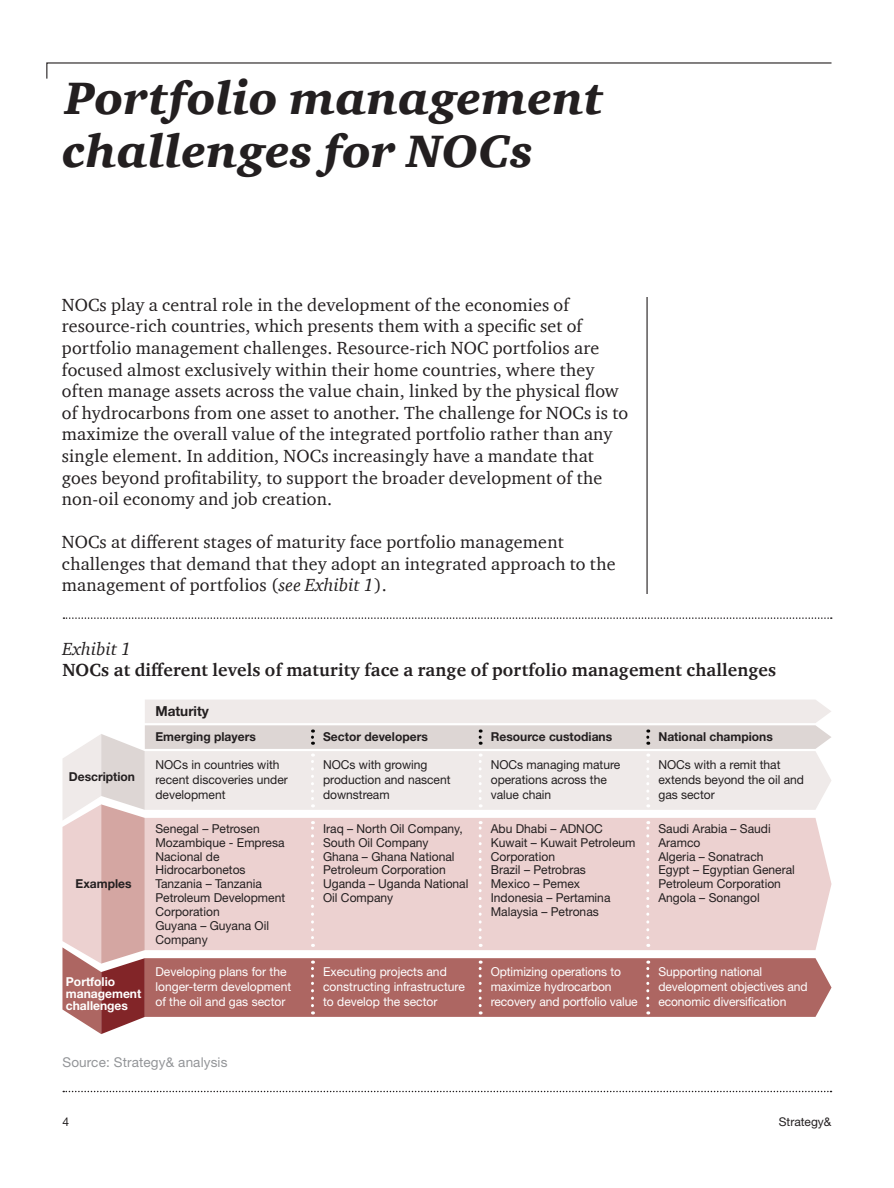
<style>
.page{position:relative;width:894px;height:1188px;background:#fff}
.page>*{position:absolute;margin:0;border:0;box-sizing:border-box;transform-origin:0 0}
.Page_Title{font:italic 900 46.5px/53.6px "Charter ITC Com";letter-spacing:.01em;color:#231f20}
.Body_Text___Normal_1{font:18px/21.6px "Charter ITC Com";letter-spacing:.01em;color:#231f20}
.Exhibit_Subtitle{font:700 18px "Charter ITC Com";letter-spacing:.01em;color:#231f20}
.Exhibit_Title{font:italic 18px "Charter ITC Com";letter-spacing:.01em;color:#231f20}
.t1{font:700 13.8px "Helvetica Neue LT Std";color:#231f20}
.Source_Note___Helvet{font:13.5px "Helvetica Neue LT Std";letter-spacing:.01em;color:#939598}
.t2{font:12.3px/13.8px "Helvetica Neue LT Std";color:#231f20}
.t3{font:12.3px/14.7px "Helvetica Neue LT Std";letter-spacing:-.01em;color:#fff}
.t4{font:700 12.3px "Helvetica Neue LT Std";color:#231f20}
.t5{font:700 12.3px/12.3px "Helvetica Neue LT Std";color:#fff}
.t6{font:12px "Helvetica Neue LT Std";color:#231f20}
.s1{font-style:italic}
</style>
<div class="page">
<svg style="left:46px;top:62px;width:786px;height:17px"></svg>
<hr style="left:646px;top:297px;width:1px;height:297px;background:#231f20">
<svg style="left:62px;top:700px;width:769px;height:334px;background:#e2c9c7"></svg>
<svg style="left:63px;top:1091px;width:768px;height:1px"></svg>
<svg style="left:63px;top:617px;width:768px;height:2px"></svg>
<p class="Page_Title" style="left:63px;top:72px;width:541px">Portfolio management challenges for NOCs</p>
<p class="Body_Text___Normal_1" style="left:62px;top:293px;width:567px">NOCs play a central role in the development of the economies of resource-rich countries, which presents them with a specific set of portfolio management challenges. Resource-rich NOC portfolios are focused almost exclusively within their home countries, where they often manage assets across the value chain, linked by the physical flow of hydrocarbons from one asset to another. The challenge for NOCs is to maximize the overall value of the integrated portfolio rather than any single element. In addition, NOCs increasingly have a mandate that goes beyond profitability, to support the broader development of the non-oil economy and job creation.</p>
<p class="Body_Text___Normal_1" style="left:62px;top:531px;width:555px">NOCs at different stages of maturity face portfolio management challenges that demand that they adopt an integrated approach to the management of portfolios (<span class="s1">see Exhibit 1</span>).</p>
<p class="Exhibit_Title" style="left:62px;top:637px;width:70px">Exhibit 1</p>
<p class="Exhibit_Subtitle" style="left:62px;top:659px;width:715px">NOCs at different levels of maturity face a range of portfolio management challenges</p>
<p class="t4" style="left:69px;top:769px;width:68px">Description</p>
<p class="t4" style="left:76px;top:876px;width:57px">Examples</p>
<p class="t5" style="left:66px;top:975px;width:77px">Portfolio management challenges</p>
<p class="t1" style="left:155px;top:702px;width:55px">Maturity</p>
<p class="t4" style="left:155px;top:729px;width:102px">Emerging players</p>
<p class="t4" style="left:323px;top:729px;width:106px">Sector developers</p>
<p class="t4" style="left:490px;top:729px;width:123px">Resource custodians</p>
<p class="t4" style="left:658px;top:729px;width:116px">National champions</p>
<p class="t2" style="left:155px;top:757px;width:134px;line-height:14.7px">NOCs in countries with recent discoveries under development</p>
<p class="t2" style="left:323px;top:757px;width:129px;line-height:14.7px">NOCs with growing production and nascent downstream</p>
<p class="t2" style="left:490px;top:757px;width:131px;line-height:14.7px">NOCs managing mature operations across the value chain</p>
<p class="t2" style="left:658px;top:757px;width:147px;line-height:14.7px">NOCs with a remit that extends beyond the oil and gas sector</p>
<p class="t2" style="left:155px;top:821px;width:131px">Senegal – Petrosen<br>Mozambique - Empresa<br>Nacional de<br>Hidrocarbonetos<br>Tanzania – Tanzania<br>Petroleum Development<br>Corporation<br>Guyana – Guyana Oil<br>Company</p>
<p class="t2" style="left:323px;top:821px;width:147px">Iraq – North Oil Company,<br>South Oil Company<br>Ghana – Ghana National<br>Petroleum Corporation<br>Uganda – Uganda National<br>Oil Company</p>
<p class="t2" style="left:490px;top:821px;width:146px">Abu Dhabi – ADNOC<br>Kuwait – Kuwait Petroleum<br>Corporation<br>Brazil – Petrobras<br>Mexico – Pemex<br>Indonesia – Pertamina<br>Malaysia – Petronas</p>
<p class="t2" style="left:658px;top:821px;width:138px">Saudi Arabia – Saudi<br>Aramco<br>Algeria – Sonatrach<br>Egypt – Egyptian General<br>Petroleum Corporation<br>Angola – Sonangol</p>
<p class="t3" style="left:155px;top:964px;width:137px">Developing plans for the longer-term development of the oil and gas sector</p>
<p class="t3" style="left:323px;top:964px;width:143px">Executing projects and constructing infrastructure to develop the sector</p>
<p class="t3" style="left:490px;top:964px;width:148px">Optimizing operations to maximize hydrocarbon recovery and portfolio value</p>
<p class="t3" style="left:658px;top:964px;width:151px">Supporting national development objectives and economic diversification</p>
<p class="Source_Note___Helvet" style="left:62px;top:1054px;width:166px">Source: Strategy&amp; analysis</p>
<p class="t6" style="left:62px;top:1114px;width:8px">4</p>
<p class="t6" style="left:778px;top:1114px;width:54px">Strategy&amp;</p>
</div>
